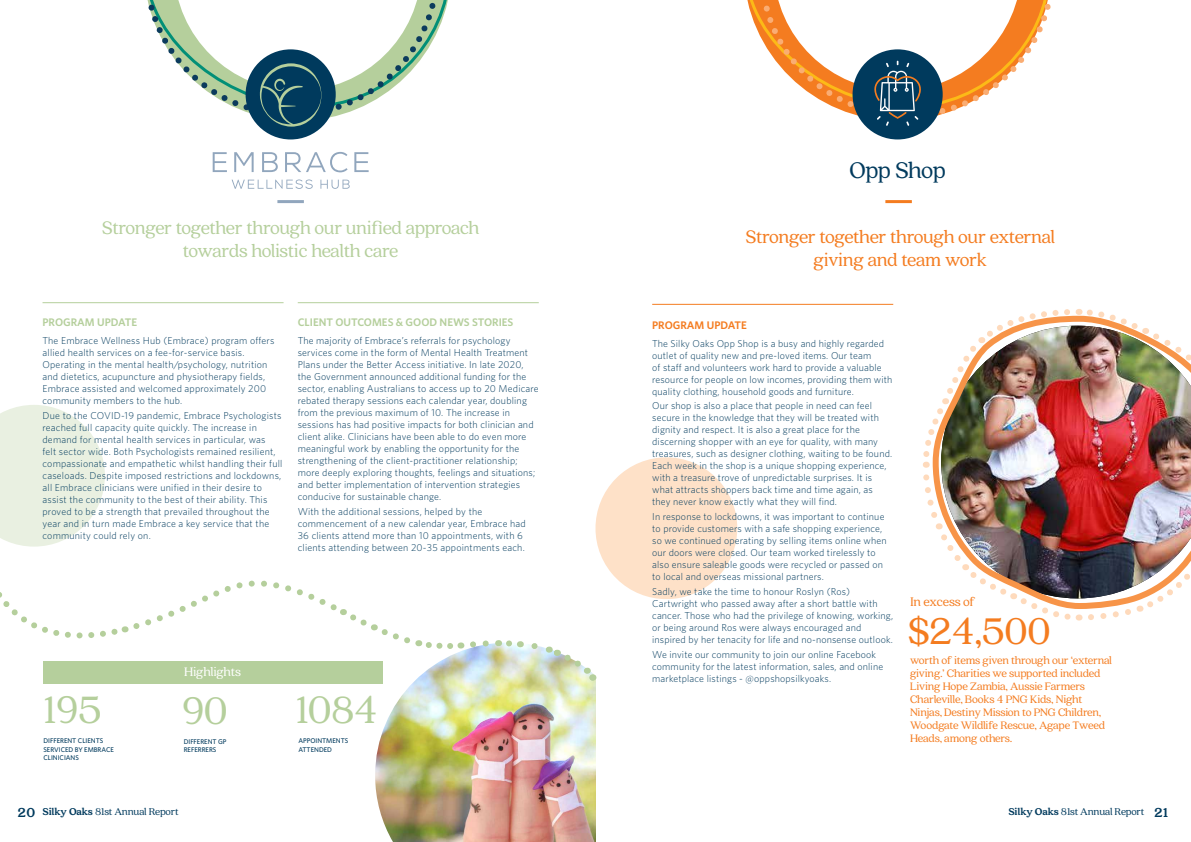
<style>
.page{position:relative;width:1191px;height:842px;background:#fff}
.page>*{position:absolute;margin:0;border:0;box-sizing:border-box;transform-origin:0 0}
.t1{font:42.4px "Quincy CF";letter-spacing:-.02em;color:#b5cf9c}
.t2{font:41.2px "Quincy CF";color:#f47c20}
.t3{font:25px "Quincy CF";letter-spacing:-.02em;color:#003a5d}
.t4{font:20px/23px "Quincy CF";letter-spacing:-.02em;color:#b5cf9c;text-align:center}
.t5{font:20px/23px "Quincy CF";letter-spacing:-.02em;color:#f47c20;text-align:center}
.t6{font:13.8px "Quincy CF";letter-spacing:-.02em;color:#f47c20}
.t7{font:13.7px "Quincy CF";letter-spacing:-.02em;color:#fff}
.t8{font:12px/13px "Quincy CF";letter-spacing:-.02em;color:#f47c20}
.t9{font:11px "Quincy CF";letter-spacing:-.02em;color:#003a5d}
.t10{font:600 11px "Whitney HTF";color:#b5cf9c}
.t11{font:600 11px "Whitney HTF";color:#f47c20}
.t12{font:300 10px/12px "Whitney HTF";letter-spacing:.015em;color:#003a5d}
.t13{font:500 6.8px/8.2px "Whitney HTF";color:#003a5d}
.s1{font-weight:900;font-size:14.4px}
.s2{font-weight:900}
</style>
<div class="page">
<svg style="left:595px;top:457px;width:143px;height:142px"></svg>
<img style="left:375px;top:643px;width:221px;height:199px">
<svg style="left:0;top:405px;width:105px;height:142px"></svg>
<div style="left:246px;top:49px;width:90px;height:90px;background:#003a5d;border-radius:50%"></div>
<hr style="left:277px;top:200px;width:27px;height:3px;background:#91a6bd">
<hr style="left:43px;top:302px;width:240px;height:1px;background:#b5cf9c">
<hr style="left:298px;top:302px;width:241px;height:1px;background:#b5cf9c">
<svg style="left:147px;top:0;width:301px;height:127px"></svg>
<div style="left:43px;top:661px;width:340px;height:23px;background:#b5cf9c"></div>
<div style="left:852px;top:49px;width:90px;height:90px;background:#003a5d;border-radius:50%"></div>
<hr style="left:885px;top:200px;width:27px;height:3px;background:#f47c20">
<svg style="left:747px;top:0;width:304px;height:126px"></svg>
<hr style="left:652px;top:304px;width:241px;height:1px;background:#f47c20">
<svg style="left:0;top:580px;width:521px;height:71px"></svg>
<svg style="left:527px;top:643px;width:70px;height:43px"></svg>
<img style="left:923px;top:309px;width:268px;height:312px">
<svg style="left:213px;top:152px;width:14px;height:20px"></svg>
<svg style="left:234px;top:152px;width:20px;height:20px"></svg>
<svg style="left:262px;top:152px;width:16px;height:20px"></svg>
<svg style="left:285px;top:152px;width:62px;height:20px"></svg>
<svg style="left:354px;top:152px;width:15px;height:20px"></svg>
<svg style="left:232px;top:179px;width:81px;height:10px"></svg>
<svg style="left:320px;top:180px;width:30px;height:9px"></svg>
<h3 class="t4" style="left:102px;top:216px;width:379px">Stronger together through our unified approach towards holistic health care</h3>
<p class="t10" style="left:43px;top:316px;width:96px">PROGRAM UPDATE</p>
<p class="t12" style="left:43px;top:334px;width:233px">The Embrace Wellness Hub (Embrace) program offers allied health services on a fee-for-service basis.<br>Operating in the mental health/psychology, nutrition and dietetics, acupuncture and physiotherapy fields, Embrace assisted and welcomed approximately 200 community members to the hub.</p>
<p class="t12" style="left:43px;top:409px;width:241px">Due to the COVID-19 pandemic, Embrace Psychologists reached full capacity quite quickly. The increase in demand for mental health services in particular, was<br>felt sector wide. Both Psychologists remained resilient, compassionate and empathetic whilst handling their full caseloads. Despite imposed restrictions and lockdowns, all Embrace clinicians were unified in their desire to assist the community to the best of their ability. This proved to be a strength that prevailed throughout the year and in turn made Embrace a key service that the community could rely on.</p>
<p class="t10" style="left:298px;top:316px;width:217px">CLIENT OUTCOMES &amp; GOOD NEWS STORIES</p>
<p class="t12" style="left:298px;top:334px;width:242px">The majority of Embrace’s referrals for psychology services come in the form of Mental Health Treatment Plans under the Better Access initiative. In late 2020, the Government announced additional funding for the sector, enabling Australians to access up to 20 Medicare rebated therapy sessions each calendar year, doubling from the previous maximum of 10. The increase in sessions has had positive impacts for both clinician and client alike. Clinicians have been able to do even more meaningful work by enabling the opportunity for the strengthening of the client-practitioner relationship; more deeply exploring thoughts, feelings and situations; and better implementation of intervention strategies conducive for sustainable change.</p>
<p class="t12" style="left:298px;top:505px;width:230px">With the additional sessions, helped by the commencement of a new calendar year, Embrace had 36 clients attend more than 10 appointments, with 6 clients attending between 20-35 appointments each.</p>
<h3 class="t7" style="left:184px;top:664px;width:58px">Highlights</h3>
<h1 class="t1" style="left:43px;top:685px;width:60px">195</h1>
<h1 class="t1" style="left:182px;top:686px;width:47px">90</h1>
<h1 class="t1" style="left:296px;top:685px;width:83px">1084</h1>
<p class="t13" style="left:43px;top:737px;width:72px">DIFFERENT CLIENTS<br>SERVICED BY EMBRACE<br>CLINICIANS</p>
<p class="t13" style="left:298px;top:737px;width:51px">APPOINTMENTS<br>ATTENDED</p>
<p class="t13" style="left:184px;top:737px;width:44px">DIFFERENT GP<br>REFERRERS</p>
<h3 class="t3" style="left:849px;top:155px;width:97px">Opp Shop</h3>
<h3 class="t5" style="left:745px;top:226px;width:311px">Stronger together through our external giving and team work</h3>
<p class="t11" style="left:652px;top:318px;width:96px">PROGRAM UPDATE</p>
<p class="t12" style="left:652px;top:337px;width:242px">The Silky Oaks Opp Shop is a busy and highly regarded outlet of quality new and pre-loved items. Our team<br>of staff and volunteers work hard to provide a valuable resource for people on low incomes, providing them with quality clothing, household goods and furniture.</p>
<p class="t12" style="left:652px;top:400px;width:240px">Our shop is also a place that people in need can feel secure in the knowledge that they will be treated with dignity and respect. It is also a great place for the discerning shopper with an eye for quality, with many treasures, such as designer clothing, waiting to be found.<br>Each week in the shop is a unique shopping experience, with a treasure trove of unpredictable surprises. It is what attracts shoppers back time and time again, as they never know exactly what they will find.</p>
<p class="t12" style="left:652px;top:510px;width:236px">In response to lockdowns, it was important to continue to provide customers with a safe shopping experience, so we continued operating by selling items online when our doors were closed. Our team worked tirelessly to also ensure saleable goods were recycled or passed on to local and overseas missional partners.</p>
<p class="t12" style="left:652px;top:585px;width:242px">Sadly, we take the time to honour Roslyn (Ros)<br>Cartwright who passed away after a short battle with cancer. Those who had the privilege of knowing, working, or being around Ros were always encouraged and inspired by her tenacity for life and no-nonsense outlook.</p>
<p class="t12" style="left:652px;top:648px;width:232px">We invite our community to join our online Facebook community for the latest information, sales, and online marketplace listings - @oppshopsilkyoaks.</p>
<h3 class="t6" style="left:910px;top:594px;width:67px">In excess of</h3>
<h2 class="t2" style="left:907px;top:607px;width:145px">$24,500</h2>
<p class="t8" style="left:910px;top:653px;width:203px">worth of items given through our ‘external giving.’ Charities we supported included Living Hope Zambia, Aussie Farmers Charleville, Books 4 PNG Kids, Night Ninjas, Destiny Mission to PNG Children, Woodgate Wildlife Rescue, Agape Tweed Heads, among others.</p>
<p class="t9" style="left:17px;top:805px;width:163px"><span class="s1">20</span> <span class="s2">Silky Oaks</span> 81st Annual Report</p>
<p class="t9" style="left:1008px;top:805px;width:161px"><span class="s2">Silky Oaks</span> 81st Annual Report <span class="s1">21</span></p>
</div>
